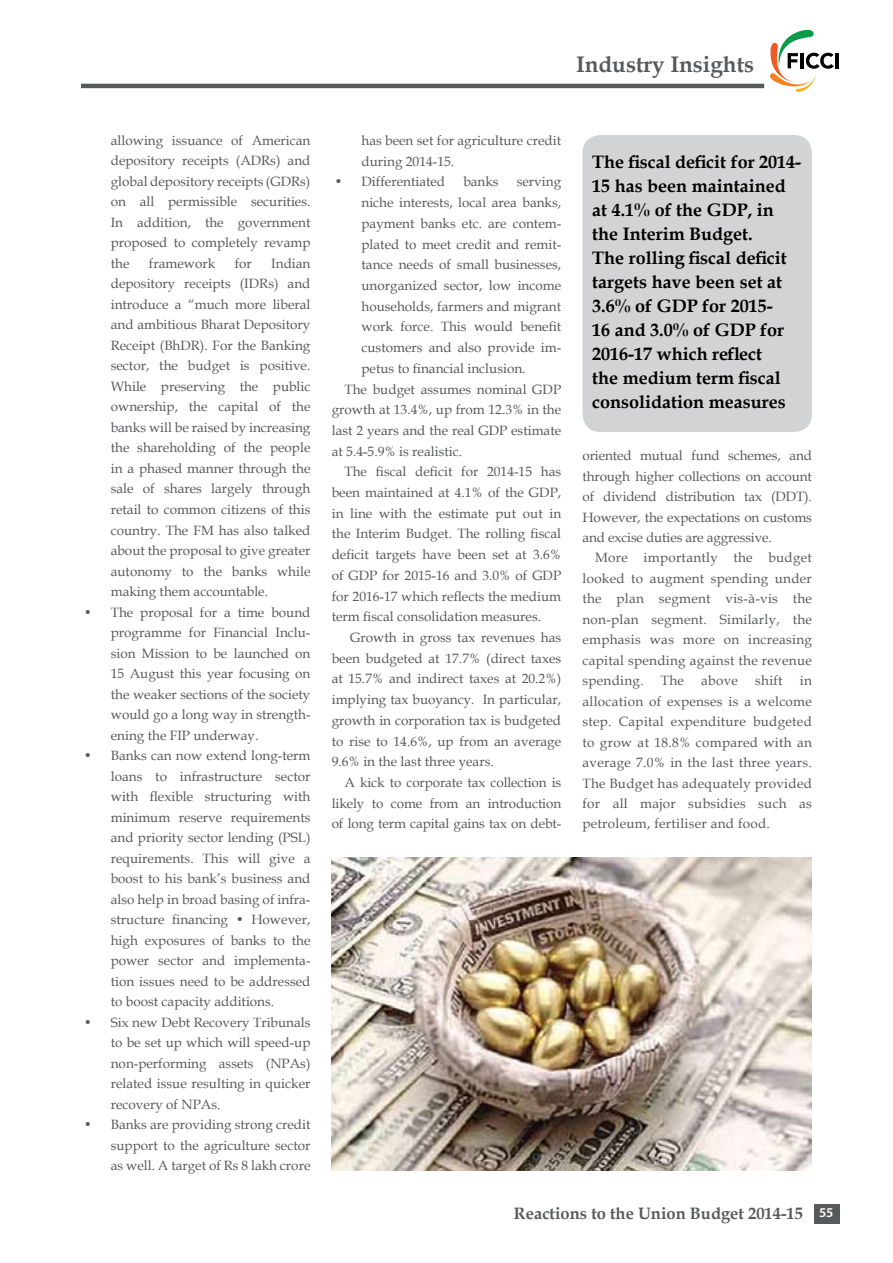
<style>
.page{position:relative;width:893px;height:1263px;background:#fff}
.page>*{position:absolute;margin:0;border:0;box-sizing:border-box;transform-origin:0 0}
.t1{font:700 22.5px "Book Antiqua";color:#58595b}
.t2{font:700 18px/24px "Book Antiqua";color:#000}
.t3{font:700 16.5px "Book Antiqua";color:#58595b}
.t4{font:13.5px/20.5px "Book Antiqua";color:#58595b;text-align:justify}
.s1{font-family:"Myriad Pro";font-weight:600;font-size:13.5px;color:#fff}
</style>
<div class="page">
<div style="left:813px;top:1204px;width:26px;height:20px;background:#58595b"></div>
<svg style="left:770px;top:30px;width:64px;height:62px"></svg>
<hr style="left:836px;top:53px;width:3px;height:15px;background:#000">
<hr style="left:81px;top:84px;width:683px;height:4px;background:#58595b">
<div style="left:582px;top:135px;width:230px;height:297px;background:#d1d3d4;border-radius:18px"></div>
<img style="left:332px;top:857px;width:480px;height:313px">
<h1 class="t1" style="left:576px;top:49px;width:180px">Industry Insights</h1>
<p class="t4" style="left:111px;top:130px;width:201px">allowing issuance of American depository receipts (ADRs) and global depository receipts (GDRs) on all permissible securities.<br>In addition, the government proposed to completely revamp the</p>
<p class="t4" style="left:111px;top:253px;width:201px;text-indent:161px">Indian depository receipts (IDRs) and introduce a “much more liberal and ambitious Bharat Depository Receipt (BhDR). For the Banking sector, the budget is positive.<br>While preserving the public ownership, the capital of the banks will be raised by increasing the shareholding of the people in a phased manner through the sale of shares largely through retail to common citizens of this country. The FM has also talked about the proposal to give greater autonomy to the banks while making them accountable.</p>
<p class="t4" style="left:111px;top:601px;width:201px;text-indent:-27px">• The proposal for a time bound programme for Financial Inclu&shy;sion Mission to be launched on 15 August this year focusing on the weaker sections of the society would go a long way in strength&shy;ening the FIP underway.</p>
<p class="t4" style="left:111px;top:745px;width:201px;text-indent:-27px">• Banks can now extend long-term loans to infrastructure sector with flexible structuring with minimum reserve requirements and priority sector lending (PSL) requirements. This will give a boost to his bank’s business and also help in broad basing of infra&shy;structure financing • However, high exposures of banks to the power sector and implementa&shy;tion issues need to be addressed to boost capacity additions.</p>
<p class="t4" style="left:111px;top:1011px;width:201px;text-indent:-27px">• Six new Debt Recovery Tribunals to be set up which will speed-up non-performing assets (NPAs) related issue resulting in quicker recovery of NPAs.</p>
<p class="t4" style="left:111px;top:1114px;width:201px;text-indent:-27px">• Banks are providing strong credit support to the agriculture sector as well. A target of Rs 8 lakh crore</p>
<p class="t4" style="left:149px;top:253px;width:68px">framework</p>
<p class="t4" style="left:235px;top:253px;width:19px">for</p>
<p class="t4" style="left:361px;top:130px;width:201px">has been set for agriculture credit during 2014-15.</p>
<p class="t4" style="left:334px;top:171px;width:112px">• Differentiated</p>
<p class="t4" style="left:463px;top:171px;width:37px">banks</p>
<p class="t4" style="left:517px;top:171px;width:46px">serving</p>
<p class="t4" style="left:361px;top:192px;width:201px">niche interests, local area banks,</p>
<p class="t4" style="left:361px;top:213px;width:201px">payment banks etc. are contem-</p>
<p class="t4" style="left:361px;top:233px;width:201px">plated to meet credit and remit-</p>
<p class="t4" style="left:361px;top:254px;width:201px">tance needs of small businesses,</p>
<p class="t4" style="left:361px;top:275px;width:201px">unorganized sector, low income</p>
<p class="t4" style="left:361px;top:295px;width:201px">households, farmers and migrant</p>
<p class="t4" style="left:361px;top:316px;width:201px">work force. This would benefit</p>
<p class="t4" style="left:361px;top:337px;width:201px">customers and also provide im-</p>
<p class="t4" style="left:361px;top:358px;width:166px">petus to financial inclusion.</p>
<p class="t4" style="left:344px;top:378px;width:218px">The budget assumes nominal GDP</p>
<p class="t4" style="left:332px;top:399px;width:231px">growth at 13.4%, up from 12.3% in the</p>
<p class="t4" style="left:332px;top:420px;width:231px">last 2 years and the real GDP estimate</p>
<p class="t4" style="left:332px;top:440px;width:132px">at 5.4-5.9% is realistic.</p>
<p class="t4" style="left:344px;top:461px;width:218px">The fiscal deficit for 2014-15 has</p>
<p class="t4" style="left:332px;top:482px;width:231px">been maintained at 4.1% of the GDP,</p>
<p class="t4" style="left:332px;top:503px;width:231px">in line with the estimate put out in</p>
<p class="t4" style="left:332px;top:523px;width:231px">the Interim Budget. The rolling fiscal</p>
<p class="t4" style="left:332px;top:544px;width:231px">deficit targets have been set at 3.6%</p>
<p class="t4" style="left:332px;top:565px;width:231px">of GDP for 2015-16 and 3.0% of GDP</p>
<p class="t4" style="left:332px;top:585px;width:231px">for 2016-17 which reflects the medium</p>
<p class="t4" style="left:332px;top:606px;width:211px">term fiscal consolidation measures.</p>
<p class="t4" style="left:350px;top:627px;width:212px">Growth in gross tax revenues has</p>
<p class="t4" style="left:332px;top:648px;width:231px">been budgeted at 17.7% (direct taxes</p>
<p class="t4" style="left:332px;top:668px;width:231px">at 15.7% and indirect taxes at 20.2%)</p>
<p class="t4" style="left:332px;top:689px;width:231px">implying tax buoyancy. In particular,</p>
<p class="t4" style="left:332px;top:710px;width:231px">growth in corporation tax is budgeted</p>
<p class="t4" style="left:332px;top:730px;width:231px">to rise to 14.6%, up from an average</p>
<p class="t4" style="left:332px;top:751px;width:164px">9.6% in the last three years.</p>
<p class="t4" style="left:344px;top:772px;width:218px">A kick to corporate tax collection is</p>
<p class="t4" style="left:332px;top:792px;width:231px">likely to come from an introduction</p>
<p class="t4" style="left:332px;top:813px;width:231px">of long term capital gains tax on debt-</p>
<p class="t2" style="left:592px;top:150px;width:210px">The fiscal deficit for 2014-<br>15 has been maintained at 4.1% of the GDP, in the Interim Budget.<br>The rolling fiscal deficit targets have been set at<br>3.6% of GDP for 2015-<br>16 and 3.0% of GDP for<br>2016-17 which reflect<br>the medium term fiscal consolidation measures</p>
<p class="t4" style="left:582px;top:445px;width:231px">oriented mutual fund schemes, and through higher collections on account of dividend distribution tax (DDT).<br>However, the expectations on customs and excise duties are aggressive.</p>
<p class="t4" style="left:582px;top:547px;width:231px;text-indent:13px">More importantly the budget looked to augment spending under the plan segment vis-à-vis the non-plan segment. Similarly, the emphasis was more on increasing capital spending against the revenue spending.</p>
<p class="t4" style="left:661px;top:670px;width:25px">The</p>
<p class="t4" style="left:701px;top:670px;width:38px">above</p>
<p class="t4" style="left:755px;top:670px;width:29px">shift</p>
<p class="t4" style="left:582px;top:670px;width:231px;text-indent:217px">in allocation of expenses is a welcome step. Capital expenditure budgeted to grow at 18.8% compared with an average 7.0% in the last three years.<br>The Budget has adequately provided for all major subsidies such as petroleum, fertiliser and food.</p>
<p class="t3" style="left:514px;top:1202px;width:321px">Reactions to the Union Budget 2014-15 <span class="s1">55</span></p>
</div>
